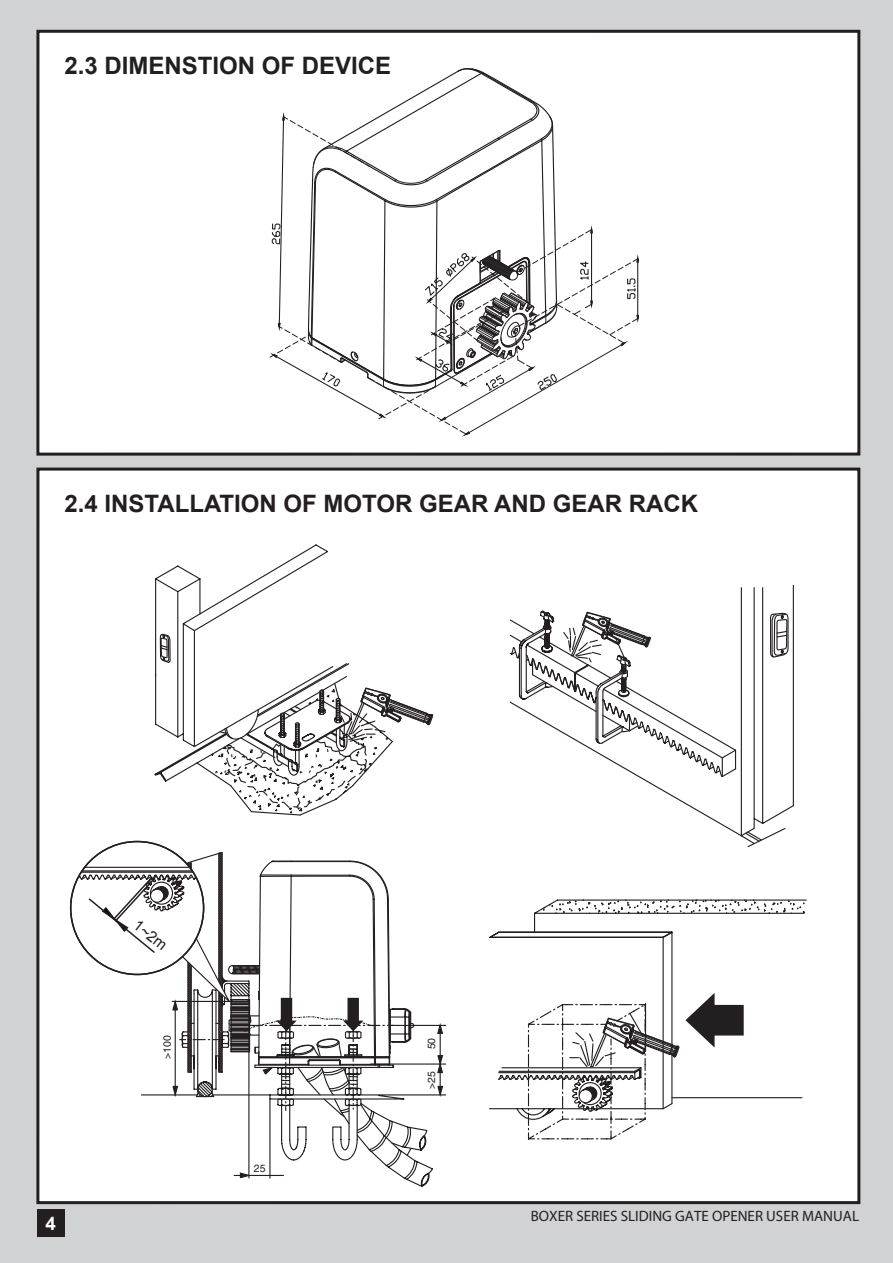
<style>
.page{position:relative;width:893px;height:1263px;background:#d1d2d4}
.page>*{position:absolute;margin:0;border:0;box-sizing:border-box;transform-origin:0 0}
.t1{font:700 24px "Arial";color:#231f20}
.t2{font:700 18.75px "Arial";color:#fff}
.t3{font:15.15px "Arial";color:#231f20}
.t4{font:15px "Myriad Pro";color:#231f20}
.t5{font:10.5px "Helvetica";color:#231f20}
</style>
<div class="page">
<div style="left:38px;top:31px;width:821px;height:423px;background:#fff"></div>
<div style="left:36px;top:30px;width:824px;height:426px;border:3px solid #231f20"></div>
<div style="left:38px;top:469px;width:821px;height:734px;background:#fff"></div>
<div style="left:36px;top:468px;width:824px;height:736px;border:3px solid #231f20"></div>
<div style="left:37px;top:1209px;width:27px;height:27px;background:#231f20"></div>
<svg style="left:747px;top:586px;width:47px;height:261px"></svg>
<svg style="left:509px;top:586px;width:280px;height:259px"></svg>
<svg style="left:156px;top:544px;width:172px;height:34px"></svg>
<svg style="left:489px;top:899px;width:318px;height:241px"></svg>
<svg style="left:71px;top:578px;width:376px;height:609px"></svg>
<svg style="left:269px;top:68px;width:370px;height:369px"></svg>
<p class="t1" style="left:64px;top:49px;width:328px">2.3 DIMENSTION OF DEVICE</p>
<p class="t1" style="left:64px;top:488px;width:635px">2.4 INSTALLATION OF MOTOR GEAR AND GEAR RACK</p>
<p class="t2" style="left:45px;top:1211px;width:12px">4</p>
<p class="t3" style="left:141px;top:915px;width:40px;rotate:38deg">1~2m</p>
<p class="t5" style="left:161px;top:1059px;width:25px;rotate:-90deg">&gt;100</p>
<p class="t5" style="left:254px;top:1162px;width:13px">25</p>
<p class="t5" style="left:425px;top:1049px;width:13px;rotate:-90deg">50</p>
<p class="t5" style="left:425px;top:1089px;width:19px;rotate:-90deg">&gt;25</p>
<p class="t4" style="left:531px;top:1207px;width:330px">BOXER SERIES SLIDING GATE OPENER USER MANUAL</p>
</div>
